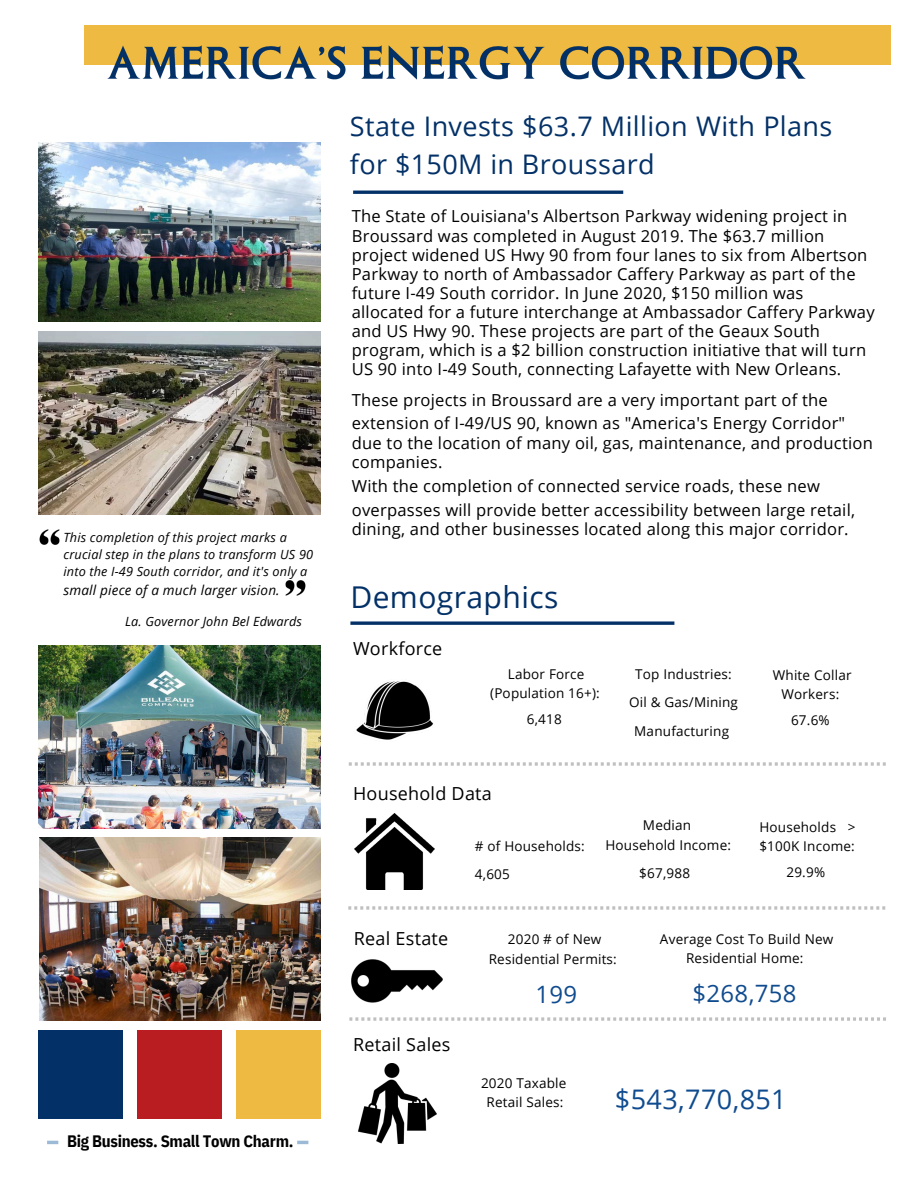
<style>
.page{position:relative;width:918px;height:1188px;background:#fff}
.page>*{position:absolute;margin:0;border:0;box-sizing:border-box;transform-origin:0 0}
.t1{font:30px "Open Sans";letter-spacing:.015em;color:#033167}
.t2{font:27px/38.2px "Open Sans";letter-spacing:.015em;color:#033167}
.t3{font:27px "Open Sans";letter-spacing:.015em;color:#0f4b8f}
.t4{font:24px "Open Sans";letter-spacing:.015em;color:#0f4b8f}
.t5{font:18px "Open Sans";letter-spacing:.015em;color:#000}
.t6{font:16.5px/19.2px "Open Sans";letter-spacing:.015em;color:#000}
.t7{font:700 16.5px "IBM Plex Sans Cond";letter-spacing:-.015em;color:#000}
.t8{font:13.5px/19.2px "Open Sans";letter-spacing:.015em;color:#000;text-align:center}
.t9{font:italic 13.5px "Open Sans";letter-spacing:.015em;color:#000}
.t10{font:italic 12.75px/16.8px "Open Sans";letter-spacing:.015em;color:#000}
</style>
<div class="page">
<div style="left:85px;top:25px;width:806px;height:40px;background:#efba41"></div>
<img style="left:107px;top:45px;width:699px;height:35px">
<img style="left:39px;top:142px;width:281px;height:180px">
<img style="left:39px;top:331px;width:281px;height:183px">
<img style="left:285px;top:580px;width:21px;height:15px">
<img style="left:39px;top:530px;width:21px;height:15px">
<img style="left:39px;top:645px;width:281px;height:183px">
<img style="left:39px;top:837px;width:281px;height:183px">
<svg style="left:47px;top:1141px;width:11px;height:3px"></svg>
<div style="left:39px;top:1030px;width:84px;height:89px;background:#033167"></div>
<div style="left:138px;top:1030px;width:84px;height:89px;background:#b91c21"></div>
<div style="left:237px;top:1030px;width:84px;height:89px;background:#efba41"></div>
<hr style="left:350px;top:622px;width:324px;height:3px;background:#033167">
<img style="left:356px;top:681px;width:78px;height:59px">
<img style="left:355px;top:814px;width:80px;height:75px">
<svg style="left:348px;top:906px;width:537px;height:4px"></svg>
<svg style="left:349px;top:762px;width:537px;height:4px"></svg>
<svg style="left:447px;top:1017px;width:439px;height:4px"></svg>
<img style="left:349px;top:959px;width:98px;height:62px">
<img style="left:358px;top:1064px;width:79px;height:80px">
<svg style="left:297px;top:1141px;width:11px;height:3px"></svg>
<hr style="left:353px;top:191px;width:270px;height:3px;background:#033167">
<h2 class="t2" style="left:350px;top:106px;width:484px">State Invests $63.7 Million With Plans for $150M in Broussard</h2>
<p class="t6" style="left:352px;top:206px;width:524px">The State of Louisiana's Albertson Parkway widening project in Broussard was completed in August 2019. The $63.7 million project widened US Hwy 90 from four lanes to six from Albertson Parkway to north of Ambassador Caffery Parkway as part of the future I-49 South corridor. In June 2020, $150 million was allocated for a future interchange at Ambassador Caffery Parkway and US Hwy 90. These projects are part of the Geaux South program, which is a $2 billion construction initiative that will turn US 90 into I-49 South, connecting Lafayette with New Orleans.</p>
<p class="t6" style="left:352px;top:388px;width:495px;line-height:23.7px">These projects in Broussard are a very important part of the extension of I-49/US 90, known as "America's Energy Corridor"</p>
<p class="t6" style="left:352px;top:433px;width:523px">due to the location of many oil, gas, maintenance, and production companies.</p>
<p class="t6" style="left:352px;top:474px;width:505px;line-height:23.7px">With the completion of connected service roads, these new overpasses will provide better accessibility between large retail,</p>
<p class="t6" style="left:352px;top:519px;width:498px">dining, and other businesses located along this major corridor.</p>
<p class="t10" style="left:63px;top:528px;width:251px">This completion of this project marks a crucial step in the plans to transform US 90 into the I-49 South corridor, and it's only a</p>
<p class="t9" style="left:63px;top:580px;width:218px">small piece of a much larger vision.</p>
<h1 class="t1" style="left:350px;top:576px;width:210px">Demographics</h1>
<p class="t10" style="left:125px;top:613px;width:178px">La. Governor John Bel Edwards</p>
<p class="t5" style="left:353px;top:636px;width:91px">Workforce</p>
<p class="t8" style="left:490px;top:664px;width:111px">Labor Force (Population 16+):</p>
<p class="t8" style="left:527px;top:709px;width:36px">6,418</p>
<p class="t5" style="left:353px;top:781px;width:140px">Household Data</p>
<p class="t8" style="left:629px;top:660px;width:110px;line-height:28.2px">Top Industries:<br>Oil &amp; Gas/Mining<br>Manufacturing</p>
<p class="t8" style="left:643px;top:816px;width:50px">Median</p>
<p class="t8" style="left:475px;top:832px;width:111px;line-height:28.2px;text-align:left"># of Households:<br>4,605</p>
<p class="t8" style="left:605px;top:835px;width:127px">Household Income:</p>
<p class="t8" style="left:639px;top:863px;width:52px">$67,988</p>
<p class="t8" style="left:773px;top:665px;width:80px">White Collar<br>Workers:</p>
<p class="t8" style="left:791px;top:710px;width:40px">67.6%</p>
<p class="t8" style="left:759px;top:817px;width:98px;text-align:left">Households &gt; $100K Income:</p>
<p class="t8" style="left:786px;top:862px;width:40px">29.9%</p>
<p class="t7" style="left:67px;top:1130px;width:228px">Big Business. Small Town Charm.</p>
<p class="t5" style="left:354px;top:926px;width:96px">Real Estate</p>
<p class="t5" style="left:353px;top:1032px;width:99px">Retail Sales</p>
<p class="t8" style="left:489px;top:930px;width:130px">2020 # of New<br>Residential Permits:</p>
<p class="t8" style="left:660px;top:929px;width:175px">Average Cost To Build New<br>Residential Home:</p>
<h3 class="t4" style="left:535px;top:978px;width:43px">199</h3>
<h3 class="t4" style="left:693px;top:976px;width:105px">$268,758</h3>
<p class="t8" style="left:481px;top:1073px;width:87px">2020 Taxable</p>
<p class="t8" style="left:487px;top:1092px;width:78px">Retail Sales:</p>
<h2 class="t3" style="left:615px;top:1080px;width:173px">$543,770,851</h2>
</div>
